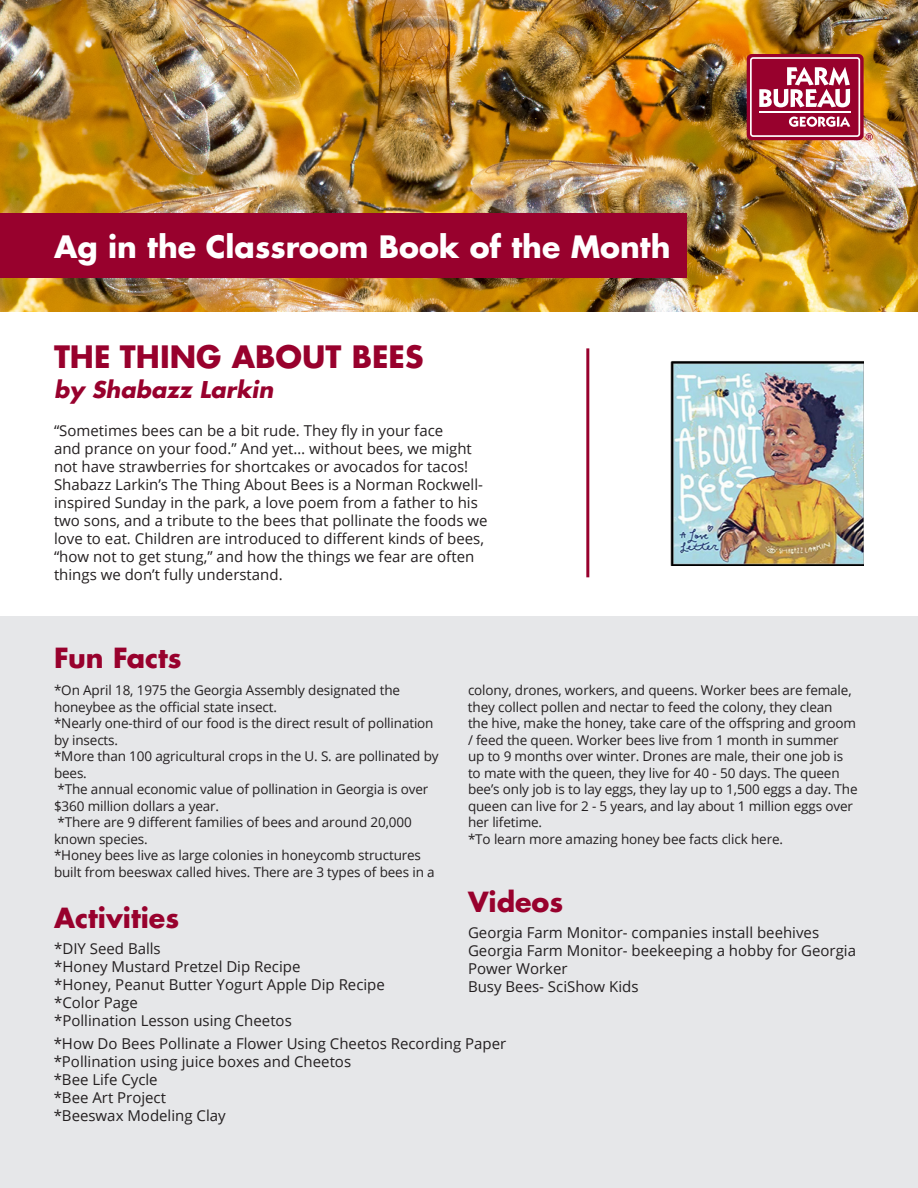
<style>
.page{position:relative;width:918px;height:1188px;background:#fff}
.page>*{position:absolute;margin:0;border:0;box-sizing:border-box;transform-origin:0 0}
.t1{font:700 30px "Futura LT Pro";color:#fff}
.t2{font:700 30px "Futura LT Pro";color:#98012d}
.t3{font:700 27px "Futura LT Pro";color:#98012d}
.t4{font:italic 700 22.5px "Futura LT Pro";color:#98012d}
.t5{font:15px/18px "Open Sans";color:#231f20}
.t6{font:13.5px/16.5px "Open Sans";letter-spacing:-.01em;color:#231f20}
</style>
<div class="page">
<div style="left:0;top:616px;width:918px;height:572px;background:#e6e7e9"></div>
<img style="left:0;top:0;width:918px;height:311px">
<div style="left:747px;top:54px;width:117px;height:86px;background:#98012d;border-radius:5px"></div>
<svg style="left:750px;top:57px;width:110px;height:80px"></svg>
<hr style="left:759px;top:111px;width:92px;height:2px;background:#fff">
<svg style="left:866px;top:133px;width:7px;height:7px"></svg>
<hr style="left:586px;top:348px;width:3px;height:229px;background:#98012d">
<div style="left:0;top:214px;width:687px;height:64px;background:#98012d"></div>
<img style="left:671px;top:361px;width:193px;height:204px">
<p class="t1" style="left:54px;top:224px;width:618px">Ag in the Classroom Book of the Month</p>
<p class="t2" style="left:54px;top:334px;width:371px">THE THING ABOUT BEES</p>
<p class="t4" style="left:54px;top:372px;width:221px">by Shabazz Larkin</p>
<p class="t5" style="left:54px;top:422px;width:435px">“Sometimes bees can be a bit rude. They fly in your face<br>and prance on your food.” And yet… without bees, we might not have strawberries for shortcakes or avocados for tacos!<br>Shabazz Larkin’s The Thing About Bees is a Norman Rockwell&shy;inspired Sunday in the park, a love poem from a father to his two sons, and a tribute to the bees that pollinate the foods we love to eat. Children are introduced to different kinds of bees, “how not to get stung,” and how the things we fear are often things we don’t fully understand.</p>
<p class="t3" style="left:54px;top:637px;width:129px">Fun Facts</p>
<p class="t6" style="left:54px;top:682px;width:348px">*On April 18, 1975 the Georgia Assembly designated the honeybee as the official state insect.</p>
<p class="t6" style="left:54px;top:715px;width:381px">*Nearly one-third of our food is the direct result of pollination by insects.</p>
<p class="t6" style="left:54px;top:748px;width:386px">*More than 100 agricultural crops in the U. S. are pollinated by bees.</p>
<p class="t6" style="left:54px;top:781px;width:376px">*The annual economic value of pollination in Georgia is over $360 million dollars a year.</p>
<p class="t6" style="left:54px;top:814px;width:359px">*There are 9 different families of bees and around 20,000 known species.</p>
<p class="t6" style="left:54px;top:847px;width:382px">*Honey bees live as large colonies in honeycomb structures built from beeswax called hives. There are 3 types of bees in a</p>
<p class="t6" style="left:468px;top:682px;width:391px">colony, drones, workers, and queens. Worker bees are female, they collect pollen and nectar to feed the colony, they clean<br>the hive, make the honey, take care of the offspring and groom / feed the queen. Worker bees live from 1 month in summer up to 9 months over winter. Drones are male, their one job is to mate with the queen, they live for 40 - 50 days. The queen bee’s only job is to lay eggs, they lay up to 1,500 eggs a day. The queen can live for 2 - 5 years, and lay about 1 million eggs over her lifetime.<br>*To learn more amazing honey bee facts click here.</p>
<p class="t3" style="left:468px;top:881px;width:97px">Videos</p>
<p class="t5" style="left:468px;top:923px;width:390px">Georgia Farm Monitor- companies install beehives Georgia Farm Monitor- beekeeping a hobby for Georgia Power Worker<br>Busy Bees- SciShow Kids</p>
<p class="t3" style="left:54px;top:898px;width:127px">Activities</p>
<p class="t5" style="left:54px;top:940px;width:332px">*DIY Seed Balls<br>*Honey Mustard Pretzel Dip Recipe<br>*Honey, Peanut Butter Yogurt Apple Dip Recipe *Color Page<br>*Pollination Lesson using Cheetos</p>
<p class="t5" style="left:54px;top:1034px;width:454px">*How Do Bees Pollinate a Flower Using Cheetos Recording Paper *Pollination using juice boxes and Cheetos<br>*Bee Life Cycle<br>*Bee Art Project<br>*Beeswax Modeling Clay</p>
</div>
